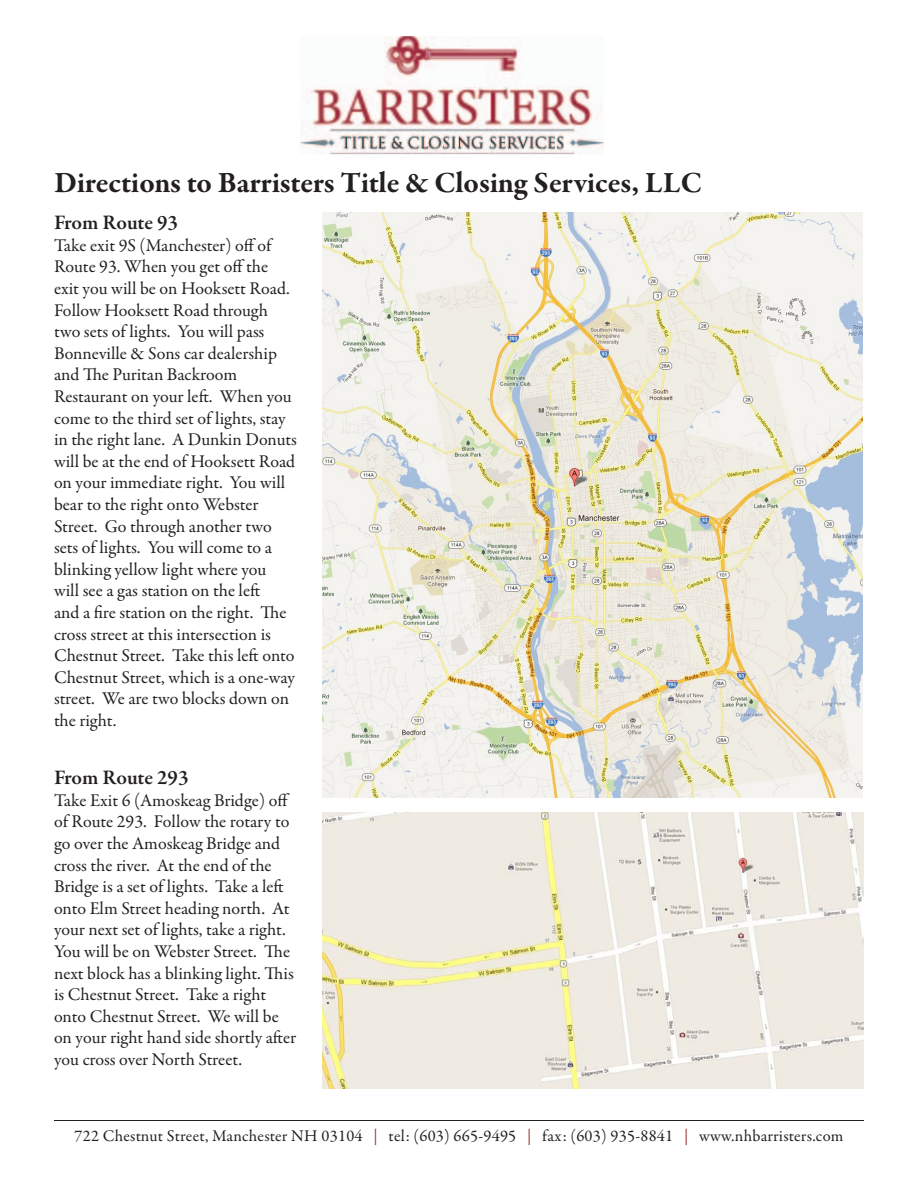
<style>
.page{position:relative;width:918px;height:1188px;background:#fff}
.page>*{position:absolute;margin:0;border:0;box-sizing:border-box;transform-origin:0 0}
.t1{font:700 30px "Garamond Premr Pro";letter-spacing:-.005em;color:#231f20}
.t2{font:600 21px "Garamond Premr Pro";letter-spacing:-.005em;color:#231f20}
.t3{font:18px/21.6px "Garamond Premr Pro";color:#231f20}
.t4{font:16.5px "Garamond Premr Pro";letter-spacing:.015em;color:#231f20}
.s1{color:#993232}
</style>
<div class="page">
<hr style="left:54px;top:1120px;width:810px;height:1px;background:#231f20">
<img style="left:300px;top:36px;width:304px;height:118px">
<img style="left:323px;top:212px;width:540px;height:585px">
<img style="left:323px;top:813px;width:541px;height:275px">
<h1 class="t1" style="left:54px;top:164px;width:649px">Directions to Barristers Title &amp; Closing Services, LLC</h1>
<p class="t2" style="left:54px;top:210px;width:126px">From Route 93</p>
<p class="t3" style="left:54px;top:235px;width:244px">Take exit 9S (Manchester) off of<br>Route 93. When you get off the exit you will be on Hooksett Road.<br>Follow Hooksett Road through two sets of lights. You will pass<br>Bonneville &amp; Sons car dealership and The Puritan Backroom<br>Restaurant on your left. When you come to the third set of lights, stay in the right lane. A Dunkin Donuts will be at the end of Hooksett Road on your immediate right. You will bear to the right onto Webster<br>Street. Go through another two sets of lights. You will come to a blinking yellow light where you<br>will see a gas station on the left<br>and a fire station on the right. The cross street at this intersection is<br>Chestnut Street. Take this left onto<br>Chestnut Street, which is a one-way street. We are two blocks down on the right.</p>
<p class="t2" style="left:54px;top:765px;width:136px">From Route 293</p>
<p class="t3" style="left:54px;top:790px;width:244px">Take Exit 6 (Amoskeag Bridge) off of Route 293. Follow the rotary to go over the Amoskeag Bridge and cross the river. At the end of the Bridge is a set of lights. Take a left onto Elm Street heading north. At your next set of lights, take a right.<br>You will be on Webster Street. The next block has a blinking light. This is Chestnut Street. Take a right onto Chestnut Street. We will be on your right hand side shortly after you cross over North Street.</p>
<p class="t4" style="left:75px;top:1126px;width:770px">722 Chestnut Street, Manchester NH 03104 <span class="s1">|</span> tel: (603) 665-9495 <span class="s1">|</span> fax: (603) 935-8841 <span class="s1">|</span> www.nhbarristers.com</p>
</div>
